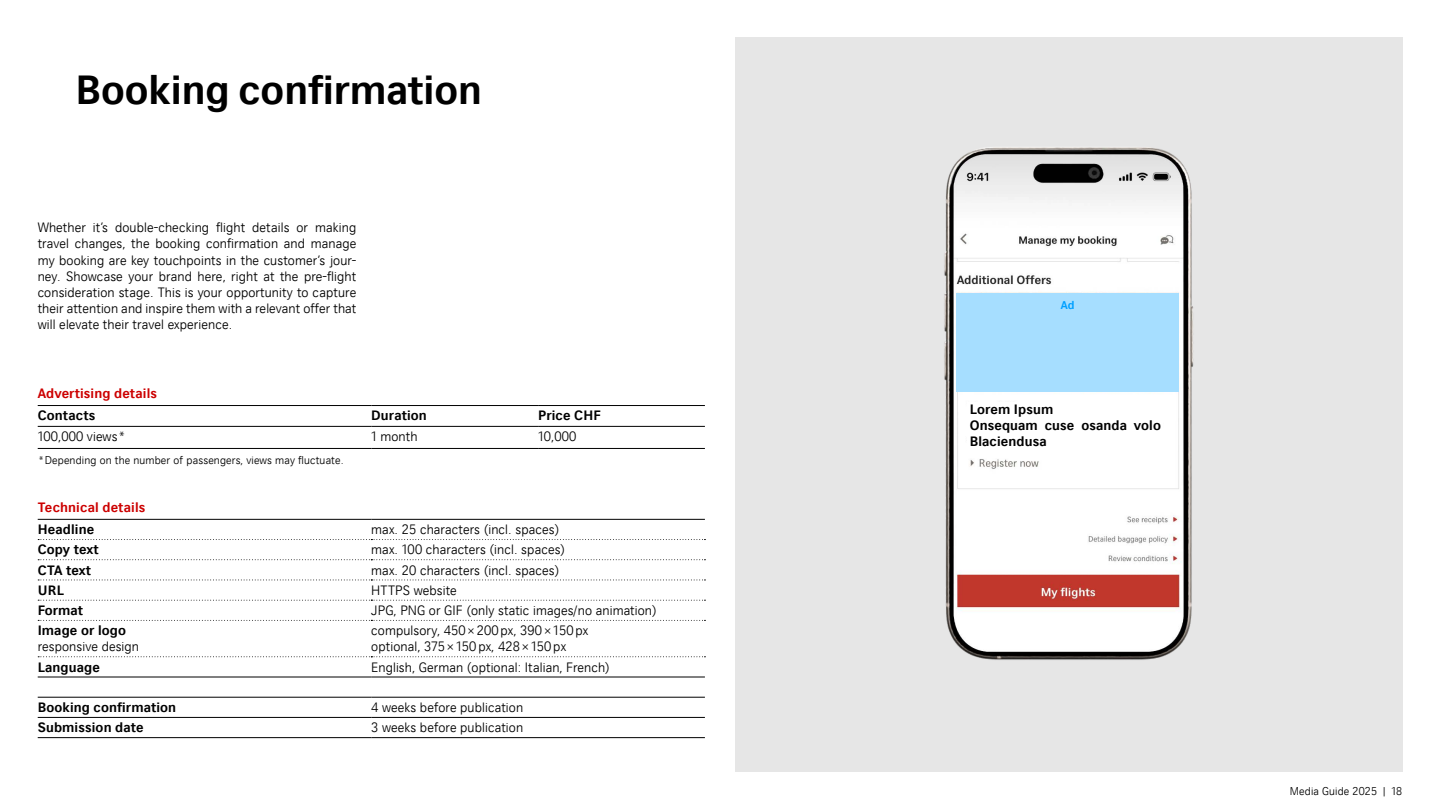
<style>
.page{position:relative;width:1440px;height:810px;background:#fff}
.page>*{position:absolute;margin:0;border:0;box-sizing:border-box;transform-origin:0 0}
.t1{font:700 40.5px "CH Sans";color:#000}
.t2{font:300 13.5px/16.2px "CH Sans";letter-spacing:.01em;color:#000}
.t3{font:700 13.5px/16.2px "CH Sans";letter-spacing:.01em;color:#000}
.t4{font:700 13.5px "CH Sans";letter-spacing:.01em;color:#c00}
.t5{font:300 11.25px "CH Sans";letter-spacing:.015em;color:#000}
.t6{font:700 11.25px "CH Sans";color:#00a0ff}
</style>
<div class="page">
<hr style="left:38px;top:448px;width:333px;height:1px;background:#000">
<hr style="left:371px;top:448px;width:167px;height:1px;background:#000">
<hr style="left:538px;top:448px;width:167px;height:1px;background:#000">
<hr style="left:38px;top:426px;width:333px;height:1px;background:#000">
<hr style="left:371px;top:426px;width:167px;height:1px;background:#000">
<hr style="left:538px;top:426px;width:167px;height:1px;background:#000">
<hr style="left:38px;top:405px;width:333px;height:1px;background:#000">
<hr style="left:371px;top:405px;width:167px;height:1px;background:#000">
<hr style="left:538px;top:405px;width:167px;height:1px;background:#000">
<svg style="left:38px;top:580px;width:667px;height:1px"></svg>
<svg style="left:38px;top:600px;width:667px;height:1px"></svg>
<svg style="left:38px;top:620px;width:667px;height:1px"></svg>
<hr style="left:38px;top:737px;width:333px;height:1px;background:#000">
<hr style="left:371px;top:737px;width:334px;height:1px;background:#000">
<hr style="left:38px;top:697px;width:333px;height:1px;background:#000">
<hr style="left:371px;top:697px;width:334px;height:1px;background:#000">
<hr style="left:38px;top:677px;width:333px;height:1px;background:#000">
<hr style="left:371px;top:677px;width:334px;height:1px;background:#000">
<svg style="left:38px;top:656px;width:667px;height:1px"></svg>
<hr style="left:38px;top:519px;width:333px;height:1px;background:#000">
<hr style="left:371px;top:519px;width:334px;height:1px;background:#000">
<hr style="left:38px;top:717px;width:333px;height:1px;background:#000">
<hr style="left:371px;top:717px;width:334px;height:1px;background:#000">
<svg style="left:38px;top:539px;width:667px;height:1px"></svg>
<svg style="left:38px;top:559px;width:667px;height:1px"></svg>
<div style="left:735px;top:38px;width:667px;height:734px;background:#e6e6e6"></div>
<img style="left:944px;top:147px;width:250px;height:513px">
<div style="left:957px;top:293px;width:222px;height:99px;background:#a6deff"></div>
<div style="left:968px;top:402px;width:195px;height:56px;background:#fff"></div>
<h1 class="t1" style="left:75px;top:64px;width:408px">Booking confirmation</h1>
<p class="t2" style="left:38px;top:219px;width:320px;text-align:justify">Whether it’s double-checking flight details or making travel changes, the booking confirmation and manage my booking are key touchpoints in the customer’s jour&shy;ney. Showcase your brand here, right at the pre-flight consideration stage. This is your opportunity to capture their attention and inspire them with a relevant offer that will elevate their travel experience.</p>
<p class="t4" style="left:38px;top:385px;width:121px">Advertising details</p>
<p class="t3" style="left:38px;top:408px;width:59px">Contacts</p>
<p class="t3" style="left:371px;top:408px;width:57px">Duration</p>
<p class="t3" style="left:538px;top:408px;width:64px">Price CHF</p>
<p class="t2" style="left:38px;top:428px;width:90px">100,000 views*</p>
<p class="t2" style="left:371px;top:428px;width:48px">1 month</p>
<p class="t2" style="left:538px;top:428px;width:40px">10,000</p>
<p class="t5" style="left:38px;top:453px;width:307px">*Depending on the number of passengers, views may fluctuate.</p>
<p class="t4" style="left:38px;top:499px;width:109px">Technical details</p>
<p class="t3" style="left:38px;top:521px;width:58px">Headline</p>
<p class="t2" style="left:371px;top:521px;width:190px">max. 25 characters (incl. spaces)</p>
<p class="t3" style="left:38px;top:542px;width:63px">Copy text</p>
<p class="t2" style="left:371px;top:541px;width:195px">max. 100 characters (incl. spaces)</p>
<p class="t3" style="left:38px;top:562px;width:55px">CTA text</p>
<p class="t2" style="left:371px;top:561px;width:190px">max. 20 characters (incl. spaces)</p>
<p class="t3" style="left:38px;top:582px;width:28px">URL</p>
<p class="t2" style="left:371px;top:582px;width:87px">HTTPS website</p>
<p class="t3" style="left:38px;top:602px;width:47px">Format</p>
<p class="t2" style="left:371px;top:602px;width:287px">JPG, PNG or GIF (only static images/no animation)</p>
<p class="t3" style="left:38px;top:622px;width:90px">Image or logo</p>
<p class="t2" style="left:38px;top:638px;width:103px">responsive design</p>
<p class="t2" style="left:371px;top:622px;width:218px">compulsory, 450 × 200 px, 390 × 150 px optional, 375 × 150 px, 428 × 150 px</p>
<p class="t3" style="left:38px;top:659px;width:64px">Language</p>
<p class="t2" style="left:371px;top:659px;width:240px">English, German (optional: Italian, French)</p>
<p class="t3" style="left:38px;top:699px;width:140px">Booking confirmation</p>
<p class="t2" style="left:371px;top:699px;width:153px">4 weeks before publication</p>
<p class="t3" style="left:38px;top:719px;width:107px">Submission date</p>
<p class="t2" style="left:371px;top:719px;width:153px">3 weeks before publication</p>
<p class="t6" style="left:1061px;top:298px;width:15px">Ad</p>
<p class="t3" style="left:970px;top:401px;width:193px">Lorem Ipsum<br>Onsequam cuse osanda volo<br>Blaciendusa</p>
<p class="t5" style="left:1290px;top:784px;width:114px">Media Guide 2025 | 18</p>
</div>
